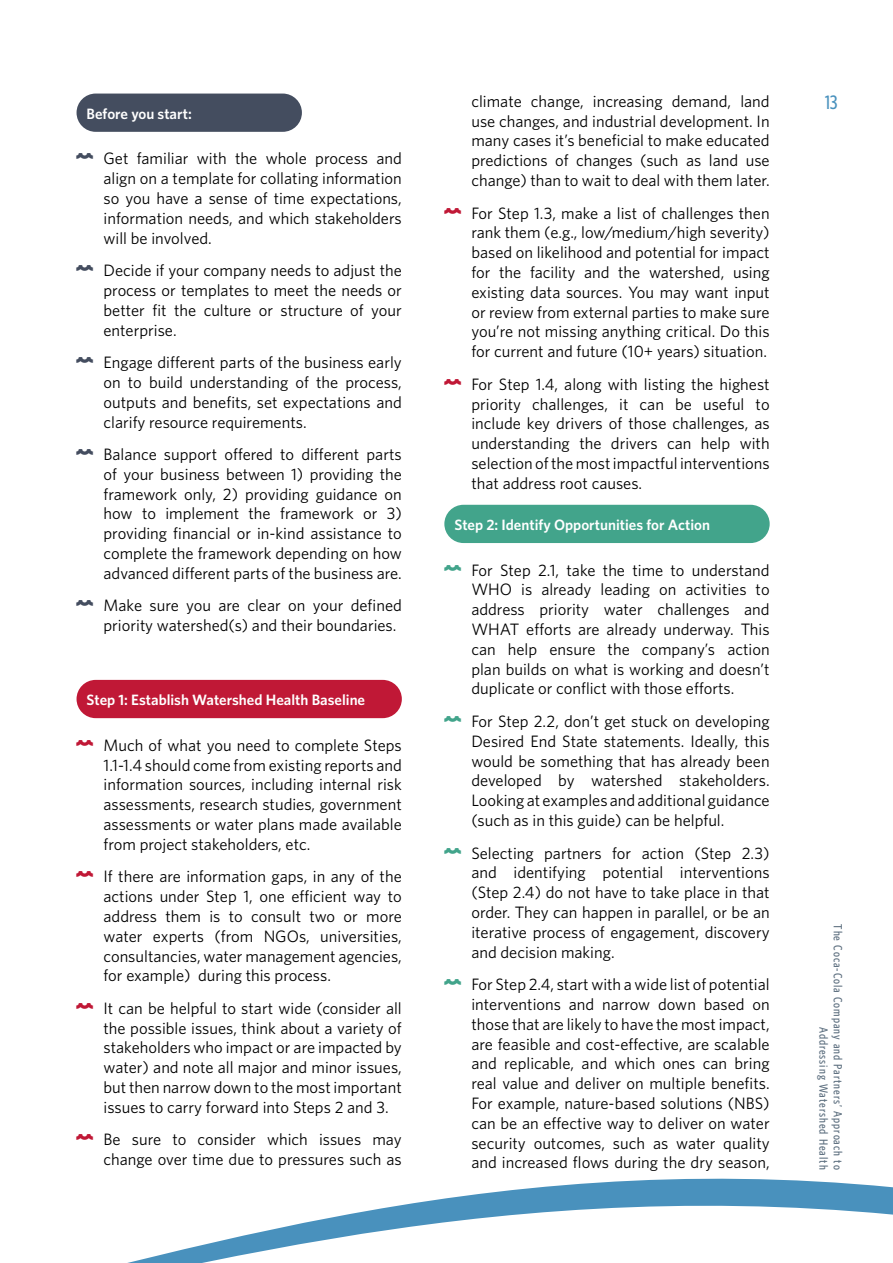
<style>
.page{position:relative;width:893px;height:1263px;background:#fff}
.page>*{position:absolute;margin:0;border:0;box-sizing:border-box;transform-origin:0 0}
.t1{font:500 19.5px "Whitney Condensed";color:#4991bd}
.t2{font:16.5px/19.8px "Whitney";color:#000;text-align:justify}
.t3{font:600 15px "Whitney";color:#fff}
.t4{font:500 12px/14.4px "Whitney Condensed";letter-spacing:.08em;color:#5e7080;text-align:right}
.s1{font-family:"Mostly Waves";color:#444d5f}
.s2{font-family:"Mostly Waves";color:#c01836}
.s3{font-family:"Mostly Waves";color:#42a48b}
</style>
<div class="page">
<svg style="left:127px;top:1178px;width:766px;height:85px"></svg>
<div style="left:77px;top:94px;width:225px;height:38px;background:#444d5f;border-radius:19px"></div>
<div style="left:77px;top:680px;width:325px;height:38px;background:#c01836;border-radius:19px"></div>
<div style="left:444px;top:505px;width:326px;height:38px;background:#42a48b;border-radius:19px"></div>
<p class="t3" style="left:87px;top:103px;width:107px">Before you start:</p>
<p class="t2" style="left:104px;top:148px;width:300px;text-indent:-27px"><span class="s1">h</span> Get familiar with the whole process and align on a template for collating information so you have a sense of time expectations, information needs, and which stakeholders will be involved.</p>
<p class="t2" style="left:104px;top:260px;width:300px;text-indent:-27px"><span class="s1">h</span> Decide if your company needs to adjust the process or templates to meet the needs or better fit the culture or structure of your enterprise.</p>
<p class="t2" style="left:104px;top:352px;width:300px;text-indent:-27px"><span class="s1">h</span> Engage different parts of the business early on to build understanding of the process, outputs and benefits, set expectations and clarify resource requirements.</p>
<p class="t2" style="left:104px;top:444px;width:300px;text-indent:-27px"><span class="s1">h</span> Balance support offered to different parts of your business between 1) providing the framework only, 2) providing guidance on how to implement the framework or 3) providing financial or in-kind assistance to complete the framework depending on how advanced different parts of the business are.</p>
<p class="t2" style="left:104px;top:595px;width:300px;text-indent:-27px"><span class="s1">h</span> Make sure you are clear on your defined priority watershed(s) and their boundaries.</p>
<p class="t3" style="left:87px;top:690px;width:280px">Step 1: Establish Watershed Health Baseline</p>
<p class="t2" style="left:104px;top:735px;width:300px;text-indent:-27px"><span class="s2">h</span> Much of what you need to complete Steps 1.1-1.4 should come from existing reports and information sources, including internal risk assessments, research studies, government assessments or water plans made available from project stakeholders, etc.</p>
<p class="t2" style="left:104px;top:866px;width:300px;text-indent:-27px"><span class="s2">h</span> If there are information gaps, in any of the actions under Step 1, one efficient way to address them is to consult two or more water experts (from NGOs, universities, consultancies, water management agencies, for example) during this process.</p>
<p class="t2" style="left:104px;top:998px;width:300px;text-indent:-27px"><span class="s2">h</span> It can be helpful to start wide (consider all the possible issues, think about a variety of stakeholders who impact or are impacted by water) and note all major and minor issues, but then narrow down to the most important issues to carry forward into Steps 2 and 3.</p>
<p class="t2" style="left:77px;top:1129px;width:327px;text-align:right"><span class="s2">h</span> Be sure to consider which issues may change over time due to pressures such as</p>
<p class="t2" style="left:471px;top:91px;width:300px">climate change, increasing demand, land use changes, and industrial development. In many cases it’s beneficial to make educated predictions of changes (such as land use change) than to wait to deal with them later.</p>
<p class="t2" style="left:471px;top:202px;width:300px;text-indent:-27px"><span class="s2">h</span> For Step 1.3, make a list of challenges then rank them (e.g., low/medium/high severity) based on likelihood and potential for impact for the facility and the watershed, using existing data sources. You may want input or review from external parties to make sure you’re not missing anything critical. Do this for current and future (10+ years) situation.</p>
<p class="t2" style="left:471px;top:374px;width:300px;text-indent:-27px"><span class="s2">h</span> For Step 1.4, along with listing the highest priority challenges, it can be useful to include key drivers of those challenges, as understanding the drivers can help with selection of the most impactful interventions that address root causes.</p>
<p class="t3" style="left:454px;top:515px;width:257px">Step 2: Identify Opportunities for Action</p>
<p class="t2" style="left:471px;top:559px;width:300px;text-indent:-27px"><span class="s3">h</span> For Step 2.1, take the time to understand WHO is already leading on activities to address priority water challenges and WHAT efforts are already underway. This can help ensure the company’s action plan builds on what is working and doesn’t duplicate or conflict with those efforts.</p>
<p class="t2" style="left:471px;top:711px;width:300px;text-indent:-27px"><span class="s3">h</span> For Step 2.2, don’t get stuck on developing Desired End State statements. Ideally, this would be something that has already been developed by watershed stakeholders.<br>Looking at examples and additional guidance (such as in this guide) can be helpful.</p>
<p class="t2" style="left:471px;top:842px;width:300px;text-indent:-27px"><span class="s3">h</span> Selecting partners for action (Step 2.3) and identifying potential interventions (Step 2.4) do not have to take place in that order. They can happen in parallel, or be an iterative process of engagement, discovery and decision making.</p>
<p class="t2" style="left:471px;top:974px;width:300px;text-indent:-27px"><span class="s3">h</span> For Step 2.4, start with a wide list of potential interventions and narrow down based on those that are likely to have the most impact, are feasible and cost-effective, are scalable and replicable, and which ones can bring real value and deliver on multiple benefits.<br>For example, nature-based solutions (NBS) can be an effective way to deliver on water security outcomes, such as water quality and increased flows during the dry season,</p>
<p class="t1" style="left:825px;top:90px;width:14px">13</p>
<p class="t4" style="left:845px;top:924px;width:247px;rotate:90deg">The Coca-Cola Company and Partners’ Approach to<br>Addressing Watershed Health</p>
</div>
